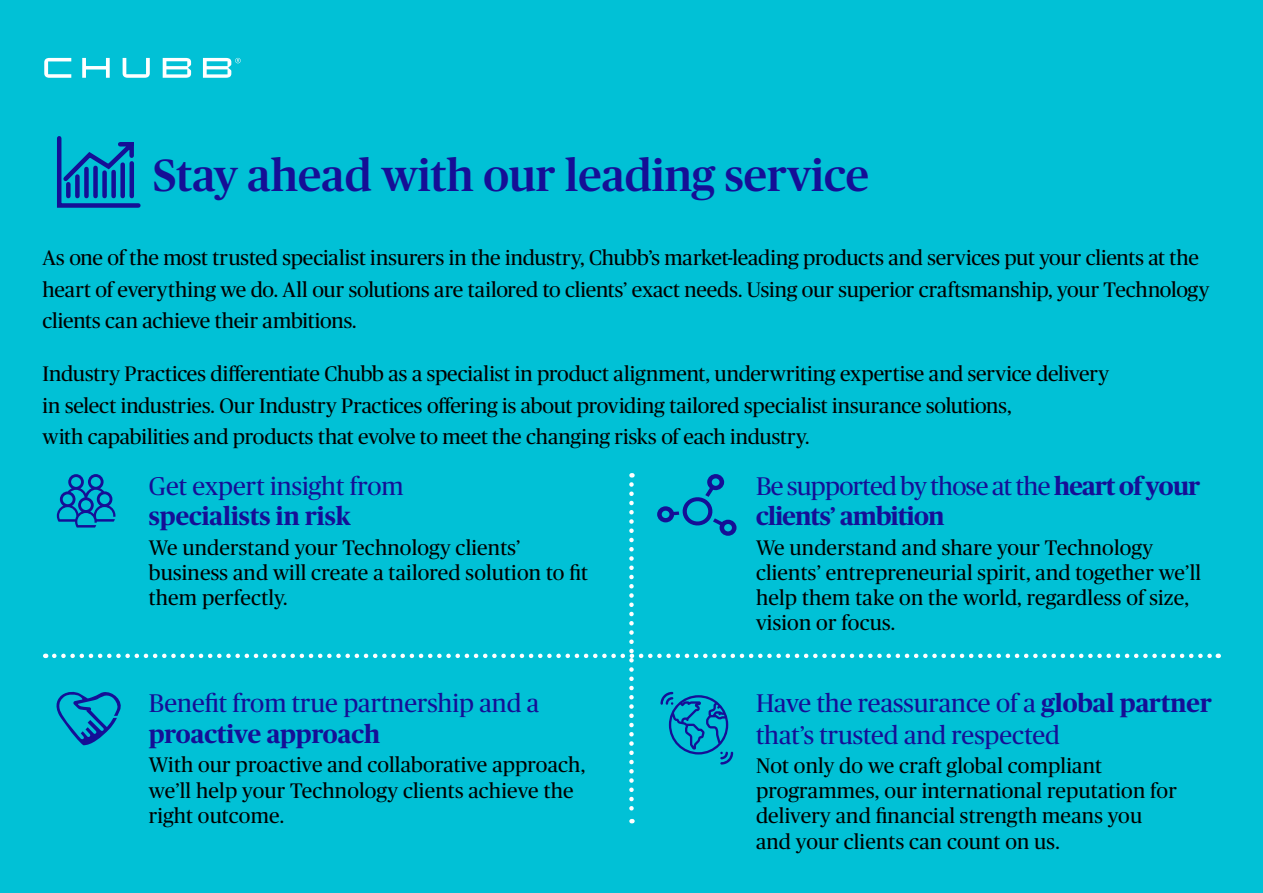
<style>
.page{position:relative;width:1263px;height:893px;background:#01c1d6}
.page>*{position:absolute;margin:0;border:0;box-sizing:border-box;transform-origin:0 0}
.t1{font:500 45px "Chubb Publico";color:#150f96}
.P4{font:25.5px/30.6px "Chubb Publico";color:#150f96}
.P4-2{font:700 25.5px/30.6px "Chubb Publico";letter-spacing:-.02em;color:#150f96}
.P1{font:21px/31.5px "Chubb Publico";letter-spacing:-.005em;color:#000}
.P5{font:21px/25.2px "Chubb Publico";letter-spacing:.01em;color:#000}
.s1{font-weight:700}
.s2{font-weight:400}
</style>
<div class="page">
<svg style="left:57px;top:136px;width:84px;height:72px"></svg>
<svg style="left:53px;top:473px;width:1166px;height:350px"></svg>
<svg style="left:44px;top:58px;width:197px;height:20px"></svg>
<h4 class="t1" style="left:153px;top:143px;width:717px">Stay ahead with our leading service</h4>
<p class="P1" style="left:43px;top:241px;width:1168px">As one of the most trusted specialist insurers in the industry, Chubb’s market-leading products and services put your clients at the heart of everything we do. All our solutions are tailored to clients’ exact needs. Using our superior craftsmanship, your Technology clients can achieve their ambitions.</p>
<p class="P1" style="left:43px;top:357px;width:1068px">Industry Practices differentiate Chubb as a specialist in product alignment, underwriting expertise and service delivery in select industries. Our Industry Practices offering is about providing tailored specialist insurance solutions,<br>with capabilities and products that evolve to meet the changing risks of each industry.</p>
<p class="P4" style="left:149px;top:469px;width:256px">Get expert insight from <span class="s1">specialists in risk</span></p>
<p class="P5" style="left:149px;top:533px;width:441px">We understand your Technology clients’ business and will create a tailored solution to fit them perfectly.</p>
<p class="P4" style="left:149px;top:687px;width:392px">Benefit from true partnership and a <span class="s1">proactive approach</span></p>
<p class="P5" style="left:149px;top:751px;width:438px">With our proactive and collaborative approach, we’ll help your Technology clients achieve the right outcome.</p>
<p class="P4-2" style="left:756px;top:469px;width:446px"><span class="s2">Be supported by those at the</span> heart of your clients’ ambition</p>
<p class="P5" style="left:756px;top:533px;width:447px">We understand and share your Technology clients’ entrepreneurial spirit, and together we’ll help them take on the world, regardless of size, vision or focus.</p>
<p class="P4" style="left:756px;top:686px;width:457px;line-height:31.2px">Have the reassurance of a <span class="s1">global partner </span>that’s trusted and respected</p>
<p class="P5" style="left:756px;top:752px;width:422px">Not only do we craft global compliant programmes, our international reputation for delivery and financial strength means you and your clients can count on us.</p>
</div>
